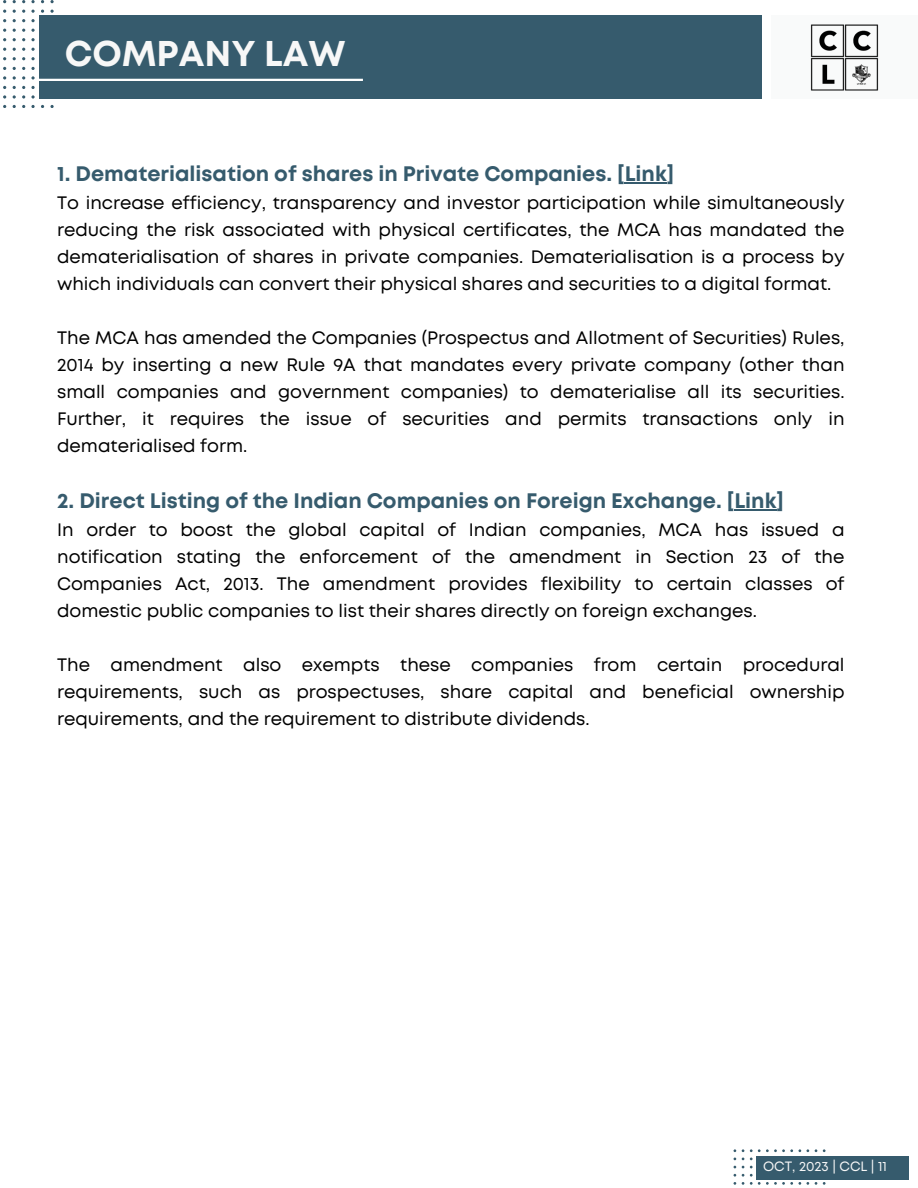
<style>
.page{position:relative;width:918px;height:1188px;background:#fff}
.page>*{position:absolute;margin:0;border:0;box-sizing:border-box;transform-origin:0 0}
.t1{font:700 35.7px "Mont";color:#f7f7f7}
.t2{font:700 21px "Mont";color:#365b6d}
.t3{font:18px/27px "Mont";color:#000;text-align:justify}
.t4{font:13.5px "Mont";color:#f7f7f7}
</style>
<div class="page">
<svg style="left:3px;top:0;width:50px;height:108px"></svg>
<div style="left:39px;top:15px;width:722px;height:84px;background:#365b6d"></div>
<hr style="left:39px;top:79px;width:324px;height:2px;background:#fff">
<svg style="left:734px;top:1149px;width:92px;height:36px"></svg>
<div style="left:756px;top:1157px;width:153px;height:23px;background:#365b6d"></div>
<div style="left:771px;top:15px;width:146px;height:84px;background:#f9fafa"></div>
<img style="left:810px;top:24px;width:69px;height:67px">
<hr style="left:625px;top:182px;width:42px;height:1px;background:#365b6d">
<hr style="left:734px;top:509px;width:43px;height:2px;background:#365b6d">
<p class="t1" style="left:65px;top:40px;width:283px">COMPANY LAW</p>
<p class="t2" style="left:57px;top:166px;width:619px">1. Dematerialisation of shares in Private Companies. [Link]</p>
<p class="t3" style="left:57px;top:191px;width:789px">To increase efficiency, transparency and investor participation while simultaneously reducing the risk associated with physical certificates, the MCA has mandated the dematerialisation of shares in private companies. Dematerialisation is a process by which individuals can convert their physical shares and securities to a digital format.</p>
<p class="t3" style="left:57px;top:326px;width:789px">The MCA has amended the Companies (Prospectus and Allotment of Securities) Rules, 2014 by inserting a new Rule 9A that mandates every private company (other than small companies and government companies) to dematerialise all its securities.<br>Further, it requires the issue of securities and permits transactions only in dematerialised form.</p>
<p class="t2" style="left:57px;top:493px;width:728px">2. Direct Listing of the Indian Companies on Foreign Exchange. [Link]</p>
<p class="t3" style="left:57px;top:518px;width:789px">In order to boost the global capital of Indian companies, MCA has issued a notification stating the enforcement of the amendment in Section 23 of the Companies Act, 2013. The amendment provides flexibility to certain classes of domestic public companies to list their shares directly on foreign exchanges.</p>
<p class="t3" style="left:57px;top:653px;width:789px">The amendment also exempts these companies from certain procedural requirements, such as prospectuses, share capital and beneficial ownership requirements, and the requirement to distribute dividends.</p>
<p class="t4" style="left:763px;top:1161px;width:126px">OCT, 2023 | CCL | 11</p>
</div>
